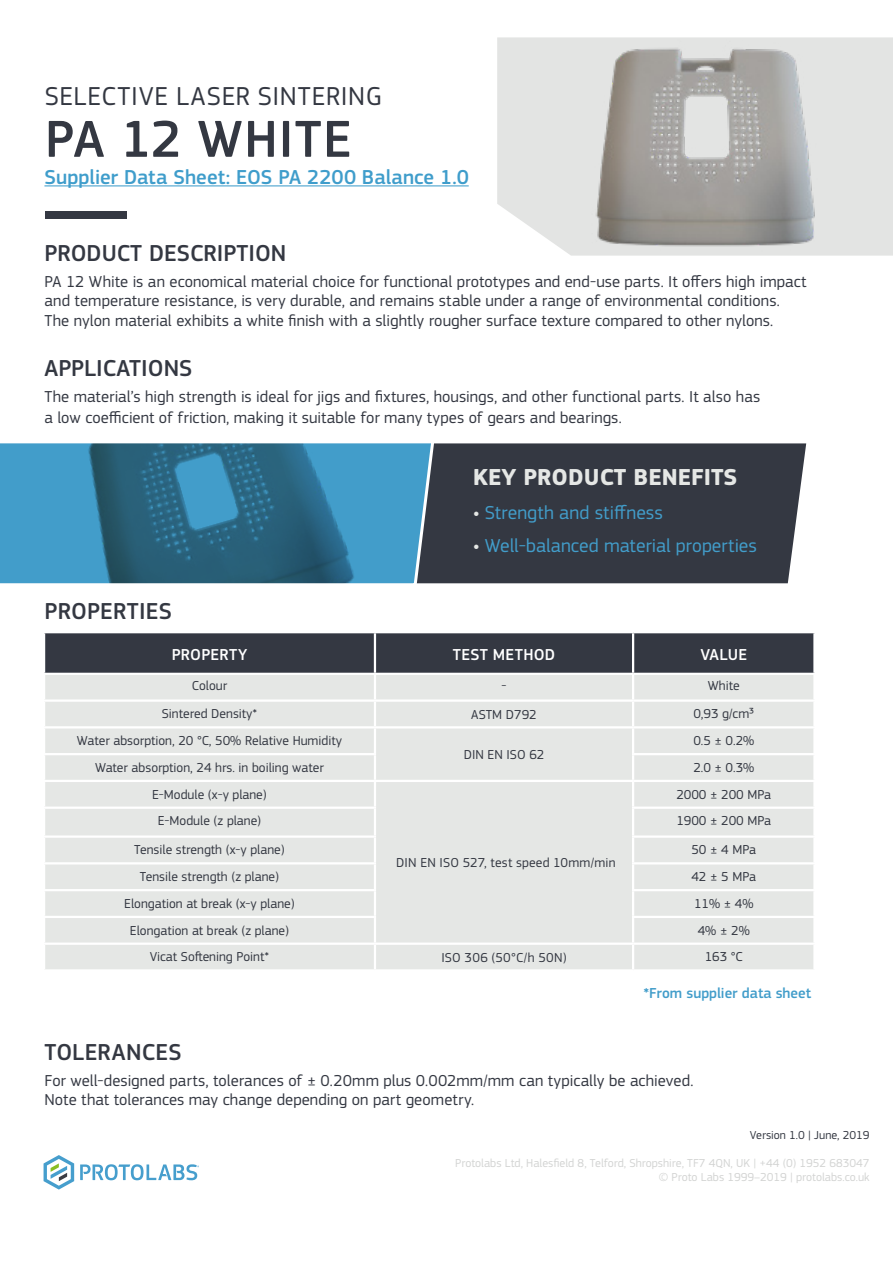
<style>
.page{position:relative;width:893px;height:1263px;background:#fff}
.page>*{position:absolute;margin:0;border:0;box-sizing:border-box;transform-origin:0 0}
.t1{font:500 54px "PF Square Sans Pro";letter-spacing:.02em;color:#343842}
.t2{font:27px "PF Square Sans Pro";letter-spacing:.025em;color:#343842}
.t3{font:500 24px "PF Square Sans Pro";color:#343842}
.t4{font:700 24px "PF Square Sans Pro";color:#e5e7e5}
.t5{font:500 21px "PF Square Sans Pro";color:#3f9dcb}
.t6{font:19.5px "PF Square Sans Pro";letter-spacing:.005em;color:#429dca}
.t7{font:16.5px/19.5px "PF Square Sans Pro";letter-spacing:.005em;color:#343842}
.t8{font:500 16.5px "PF Square Sans Pro";letter-spacing:.015em;color:#fff}
.t9{font:500 15px "PF Square Sans Pro";color:#429dca}
.t10{font:13.5px "PF Square Sans Pro";color:#343842}
.t11{font:13.5px "PF Square Sans Pro";letter-spacing:.02em;color:#343842}
.t12{font:12px/14.4px "PF Square Sans Pro";color:#d3d4d3;text-align:right}
.t13{font:12px "PF Square Sans Pro";color:#343842}
.s1{font-weight:500;color:#e5e7e5}
</style>
<div class="page">
<div style="left:45px;top:633px;width:768px;height:40px;background:#343842"></div>
<div style="left:45px;top:675px;width:768px;height:294px;background:#e5e7e5"></div>
<hr style="left:374px;top:633px;width:2px;height:40px;background:#fff">
<hr style="left:632px;top:633px;width:2px;height:40px;background:#fff">
<hr style="left:374px;top:675px;width:2px;height:24px;background:#fff">
<hr style="left:632px;top:675px;width:2px;height:24px;background:#fff">
<hr style="left:43px;top:699px;width:332px;height:3px;background:#fff">
<hr style="left:375px;top:699px;width:258px;height:3px;background:#fff">
<hr style="left:374px;top:702px;width:2px;height:24px;background:#fff">
<hr style="left:633px;top:699px;width:183px;height:3px;background:#fff">
<hr style="left:632px;top:702px;width:2px;height:24px;background:#fff">
<hr style="left:43px;top:726px;width:332px;height:2px;background:#fff">
<hr style="left:375px;top:726px;width:258px;height:2px;background:#fff">
<hr style="left:374px;top:728px;width:2px;height:25px;background:#fff">
<hr style="left:633px;top:726px;width:183px;height:2px;background:#fff">
<hr style="left:632px;top:728px;width:2px;height:25px;background:#fff">
<hr style="left:43px;top:753px;width:333px;height:2px;background:#fff">
<hr style="left:374px;top:755px;width:2px;height:25px;background:#fff">
<hr style="left:632px;top:753px;width:184px;height:2px;background:#fff">
<hr style="left:632px;top:755px;width:2px;height:25px;background:#fff">
<hr style="left:43px;top:780px;width:332px;height:2px;background:#fff">
<hr style="left:375px;top:780px;width:258px;height:2px;background:#fff">
<hr style="left:374px;top:782px;width:2px;height:24px;background:#fff">
<hr style="left:633px;top:780px;width:183px;height:2px;background:#fff">
<hr style="left:632px;top:782px;width:2px;height:24px;background:#fff">
<hr style="left:43px;top:806px;width:333px;height:3px;background:#fff">
<hr style="left:374px;top:809px;width:2px;height:26px;background:#fff">
<hr style="left:632px;top:806px;width:184px;height:3px;background:#fff">
<hr style="left:632px;top:809px;width:2px;height:26px;background:#fff">
<hr style="left:43px;top:835px;width:333px;height:3px;background:#fff">
<hr style="left:374px;top:838px;width:2px;height:24px;background:#fff">
<hr style="left:632px;top:835px;width:184px;height:3px;background:#fff">
<hr style="left:632px;top:838px;width:2px;height:24px;background:#fff">
<hr style="left:43px;top:862px;width:333px;height:2px;background:#fff">
<hr style="left:374px;top:864px;width:2px;height:25px;background:#fff">
<hr style="left:632px;top:862px;width:184px;height:2px;background:#fff">
<hr style="left:632px;top:864px;width:2px;height:25px;background:#fff">
<hr style="left:43px;top:889px;width:333px;height:2px;background:#fff">
<hr style="left:374px;top:891px;width:2px;height:25px;background:#fff">
<hr style="left:632px;top:889px;width:184px;height:2px;background:#fff">
<hr style="left:632px;top:891px;width:2px;height:25px;background:#fff">
<hr style="left:43px;top:916px;width:333px;height:2px;background:#fff">
<hr style="left:374px;top:918px;width:2px;height:24px;background:#fff">
<hr style="left:632px;top:916px;width:184px;height:2px;background:#fff">
<hr style="left:632px;top:918px;width:2px;height:24px;background:#fff">
<hr style="left:43px;top:942px;width:332px;height:3px;background:#fff">
<hr style="left:375px;top:942px;width:258px;height:3px;background:#fff">
<hr style="left:374px;top:945px;width:2px;height:24px;background:#fff">
<hr style="left:633px;top:942px;width:183px;height:3px;background:#fff">
<hr style="left:632px;top:945px;width:2px;height:24px;background:#fff">
<div style="left:436px;top:443px;width:370px;height:140px;background:#343842"></div>
<svg style="left:0;top:443px;width:436px;height:141px;background:#387fa2"></svg>
<div style="left:45px;top:211px;width:81px;height:7px;background:#343842"></div>
<hr style="left:44px;top:185px;width:425px;height:1px;background:#3f9dcb">
<svg style="left:80px;top:1164px;width:119px;height:16px"></svg>
<svg style="left:44px;top:1155px;width:30px;height:34px"></svg>
<svg style="left:497px;top:37px;width:396px;height:219px;background:#e6e7e6"></svg>
<img style="left:542px;top:39px;width:321px;height:215px">
<h2 class="t2" style="left:45px;top:80px;width:339px">SELECTIVE LASER SINTERING</h2>
<h1 class="t1" style="left:45px;top:107px;width:308px">PA 12 WHITE</h1>
<p class="t5" style="left:44px;top:165px;width:426px">Supplier Data Sheet: EOS PA 2200 Balance 1.0</p>
<h3 class="t3" style="left:44px;top:239px;width:243px">PRODUCT DESCRIPTION</h3>
<p class="t7" style="left:44px;top:272px;width:764px">PA 12 White is an economical material choice for functional prototypes and end-use parts. It offers high impact and temperature resistance, is very durable, and remains stable under a range of environmental conditions.<br>The nylon material exhibits a white finish with a slightly rougher surface texture compared to other nylons.</p>
<h3 class="t3" style="left:44px;top:354px;width:149px">APPLICATIONS</h3>
<p class="t7" style="left:44px;top:386px;width:717px;line-height:21.6px">The material’s high strength is ideal for jigs and fixtures, housings, and other functional parts. It also has a low coefficient of friction, making it suitable for many types of gears and bearings.</p>
<h3 class="t3" style="left:44px;top:597px;width:129px">PROPERTIES</h3>
<h3 class="t4" style="left:473px;top:463px;width:266px">KEY PRODUCT BENEFITS</h3>
<p class="t6" style="left:473px;top:501px;width:191px"><span class="s1">•</span> Strength and stiffness</p>
<p class="t6" style="left:473px;top:534px;width:285px"><span class="s1">•</span> Well-balanced material properties</p>
<p class="t8" style="left:172px;top:644px;width:77px">PROPERTY</p>
<p class="t8" style="left:453px;top:644px;width:104px">TEST METHOD</p>
<p class="t8" style="left:700px;top:644px;width:48px">VALUE</p>
<p class="t10" style="left:192px;top:678px;width:37px">Colour</p>
<p class="t10" style="left:501px;top:678px;width:6px">-</p>
<p class="t10" style="left:708px;top:678px;width:33px">White</p>
<p class="t10" style="left:162px;top:706px;width:97px">Sintered Density*</p>
<p class="t10" style="left:471px;top:707px;width:67px">ASTM D792</p>
<p class="t10" style="left:693px;top:706px;width:62px">0,93 g/cm³</p>
<p class="t10" style="left:77px;top:733px;width:267px">Water absorption, 20 °C, 50% Relative Humidity</p>
<p class="t10" style="left:464px;top:747px;width:82px">DIN EN ISO 62</p>
<p class="t10" style="left:693px;top:733px;width:62px">0.5 ± 0.2%</p>
<p class="t10" style="left:95px;top:759px;width:230px">Water absorption, 24 hrs. in boiling water</p>
<p class="t10" style="left:693px;top:759px;width:62px">2.0 ± 0.3%</p>
<p class="t10" style="left:152px;top:786px;width:116px">E-Module (x-y plane)</p>
<p class="t10" style="left:676px;top:786px;width:96px">2000 ± 200 MPa</p>
<p class="t10" style="left:158px;top:813px;width:105px">E-Module (z plane)</p>
<p class="t10" style="left:676px;top:813px;width:96px">1900 ± 200 MPa</p>
<p class="t10" style="left:134px;top:842px;width:152px">Tensile strength (x-y plane)</p>
<p class="t10" style="left:691px;top:842px;width:66px">50 ± 4 MPa</p>
<p class="t10" style="left:140px;top:869px;width:141px">Tensile strength (z plane)</p>
<p class="t10" style="left:691px;top:869px;width:66px">42 ± 5 MPa</p>
<p class="t10" style="left:124px;top:895px;width:172px">Elongation at break (x-y plane)</p>
<p class="t10" style="left:694px;top:895px;width:61px">11% ± 4%</p>
<p class="t10" style="left:130px;top:922px;width:161px">Elongation at break (z plane)</p>
<p class="t10" style="left:698px;top:922px;width:53px">4% ± 2%</p>
<p class="t10" style="left:150px;top:949px;width:121px">Vicat Softening Point*</p>
<p class="t11" style="left:441px;top:950px;width:127px">ISO 306 (50°C/h 50N)</p>
<p class="t10" style="left:705px;top:949px;width:40px">163 °C</p>
<p class="t10" style="left:396px;top:855px;width:221px">DIN EN ISO 527, test speed 10mm/min</p>
<p class="t9" style="left:643px;top:984px;width:169px">*From supplier data sheet</p>
<h3 class="t3" style="left:44px;top:1038px;width:139px">TOLERANCES</h3>
<p class="t7" style="left:44px;top:1070px;width:650px">For well-designed parts, tolerances of ± 0.20mm plus 0.002mm/mm can typically be achieved.<br>Note that tolerances may change depending on part geometry.</p>
<p class="t13" style="left:750px;top:1128px;width:121px">Version 1.0 | June, 2019</p>
<p class="t12" style="left:455px;top:1155px;width:416px">Protolabs Ltd, Halesfield 8, Telford, Shropshire, TF7 4QN, UK | +44 (0) 1952 683047 © Proto Labs 1999–2019 | protolabs.co.uk</p>
</div>
